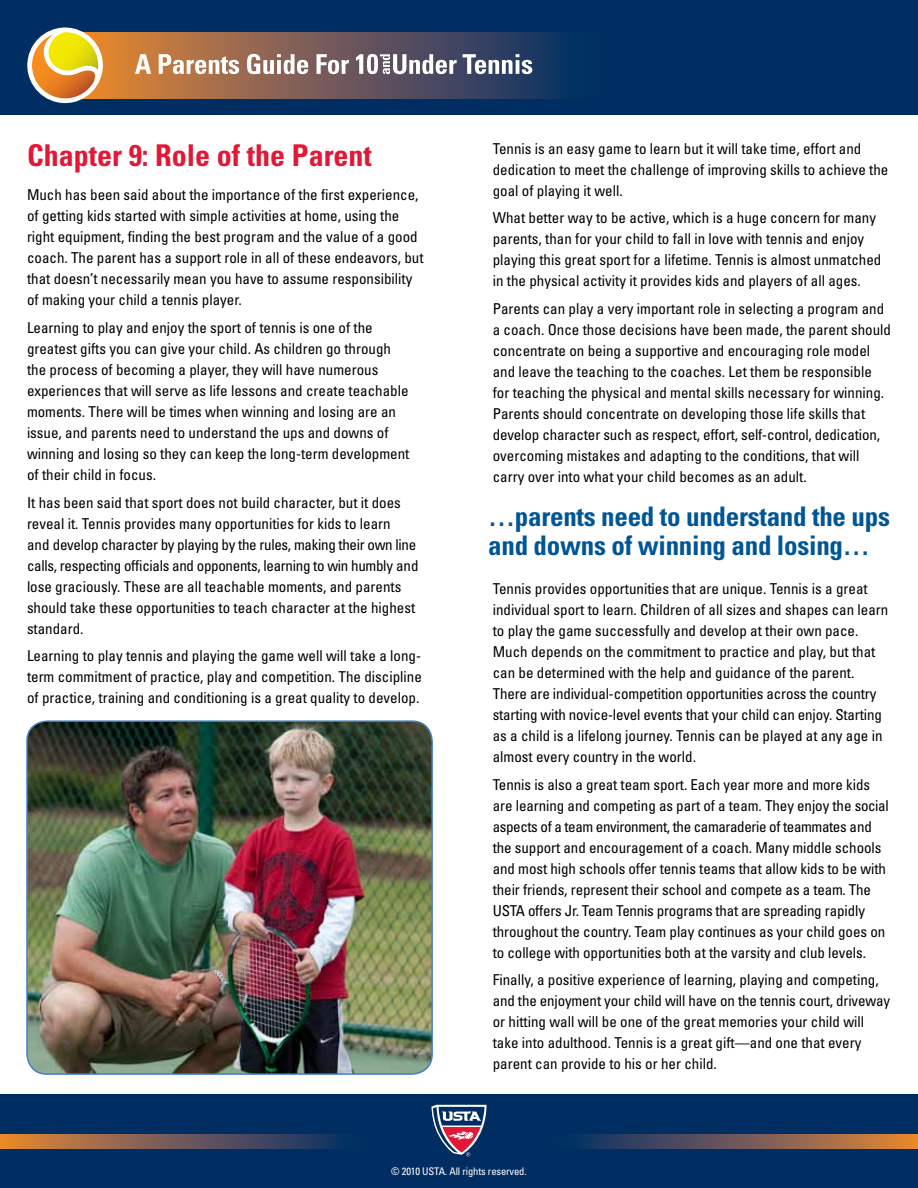
<style>
.page{position:relative;width:918px;height:1188px;background:#fff}
.page>*{position:absolute;margin:0;border:0;box-sizing:border-box;transform-origin:0 0}
.t1{font:700 condensed 30px "Univers";color:#e31837}
.t2{font:700 condensed 27px/28.5px "Univers";letter-spacing:-.01em;color:#005596}
.t3{font:condensed 15px/21px "Univers";color:#000}
.t4{font:condensed 10.5px "Univers LT Std";letter-spacing:-.01em;color:#fff}
</style>
<div class="page">
<div style="left:0;top:0;width:918px;height:115px;background:#002d62"></div>
<div style="left:0;top:1095px;width:918px;height:93px;background:#002d62"></div>
<svg style="left:103px;top:32px;width:456px;height:67px;background:#765b53"></svg>
<svg style="left:27px;top:28px;width:76px;height:75px;background:#caab5c"></svg>
<svg style="left:135px;top:54px;width:397px;height:20px;background:#ad9e9c"></svg>
<img style="left:27px;top:721px;width:405px;height:353px">
<div style="left:26px;top:720px;width:407px;height:355px;border:2px solid #447fc1;border-radius:20px"></div>
<svg style="left:431px;top:1105px;width:56px;height:51px"></svg>
<svg style="left:0;top:1135px;width:336px;height:13px;background:#7a5c52"></svg>
<svg style="left:583px;top:1135px;width:335px;height:13px;background:#7a5c52"></svg>
<h1 class="t1" style="left:27px;top:137px;width:347px">Chapter 9: Role of the Parent</h1>
<p class="t3" style="left:27px;top:184px;width:398px">Much has been said about the importance of the first experience, of getting kids started with simple activities at home, using the right equipment, finding the best program and the value of a good coach. The parent has a support role in all of these endeavors, but that doesn’t necessarily mean you have to assume responsibility of making your child a tennis player.</p>
<p class="t3" style="left:27px;top:317px;width:384px">Learning to play and enjoy the sport of tennis is one of the greatest gifts you can give your child. As children go through the process of becoming a player, they will have numerous experiences that will serve as life lessons and create teachable moments. There will be times when winning and losing are an issue, and parents need to understand the ups and downs of winning and losing so they can keep the long-term development of their child in focus.</p>
<p class="t3" style="left:27px;top:492px;width:393px">It has been said that sport does not build character, but it does reveal it. Tennis provides many opportunities for kids to learn<br>and develop character by playing by the rules, making their own line calls, respecting officials and opponents, learning to win humbly and lose graciously. These are all teachable moments, and parents should take these opportunities to teach character at the highest standard.</p>
<p class="t3" style="left:27px;top:645px;width:396px;text-align:justify">Learning to play tennis and playing the game well will take a long&shy;term commitment of practice, play and competition. The discipline of practice, training and conditioning is a great quality to develop.</p>
<p class="t3" style="left:493px;top:138px;width:397px">Tennis is an easy game to learn but it will take time, effort and dedication to meet the challenge of improving skills to achieve the goal of playing it well.</p>
<p class="t3" style="left:493px;top:207px;width:390px">What better way to be active, which is a huge concern for many parents, than for your child to fall in love with tennis and enjoy playing this great sport for a lifetime. Tennis is almost unmatched in the physical activity it provides kids and players of all ages.</p>
<p class="t3" style="left:493px;top:298px;width:400px">Parents can play a very important role in selecting a program and a coach. Once those decisions have been made, the parent should concentrate on being a supportive and encouraging role model and leave the teaching to the coaches. Let them be responsible for teaching the physical and mental skills necessary for winning.<br>Parents should concentrate on developing those life skills that develop character such as respect, effort, self-control, dedication, overcoming mistakes and adapting to the conditions, that will carry over into what your child becomes as an adult.</p>
<h2 class="t2" style="left:488px;top:502px;width:403px">…parents need to understand the ups and downs of winning and losing…</h2>
<p class="t3" style="left:493px;top:578px;width:397px">Tennis provides opportunities that are unique. Tennis is a great individual sport to learn. Children of all sizes and shapes can learn to play the game successfully and develop at their own pace.<br>Much depends on the commitment to practice and play, but that can be determined with the help and guidance of the parent.<br>There are individual-competition opportunities across the country starting with novice-level events that your child can enjoy. Starting as a child is a lifelong journey. Tennis can be played at any age in almost every country in the world.</p>
<p class="t3" style="left:493px;top:774px;width:397px">Tennis is also a great team sport. Each year more and more kids are learning and competing as part of a team. They enjoy the social aspects of a team environment, the camaraderie of teammates and the support and encouragement of a coach. Many middle schools and most high schools offer tennis teams that allow kids to be with their friends, represent their school and compete as a team. The USTA offers Jr. Team Tennis programs that are spreading rapidly throughout the country. Team play continues as your child goes on to college with opportunities both at the varsity and club levels.</p>
<p class="t3" style="left:493px;top:969px;width:399px">Finally, a positive experience of learning, playing and competing, and the enjoyment your child will have on the tennis court, driveway or hitting wall will be one of the great memories your child will take into adulthood. Tennis is a great gift—and one that every parent can provide to his or her child.</p>
<p class="t4" style="left:391px;top:1164px;width:137px">© 2010 USTA. All rights reserved.</p>
</div>
